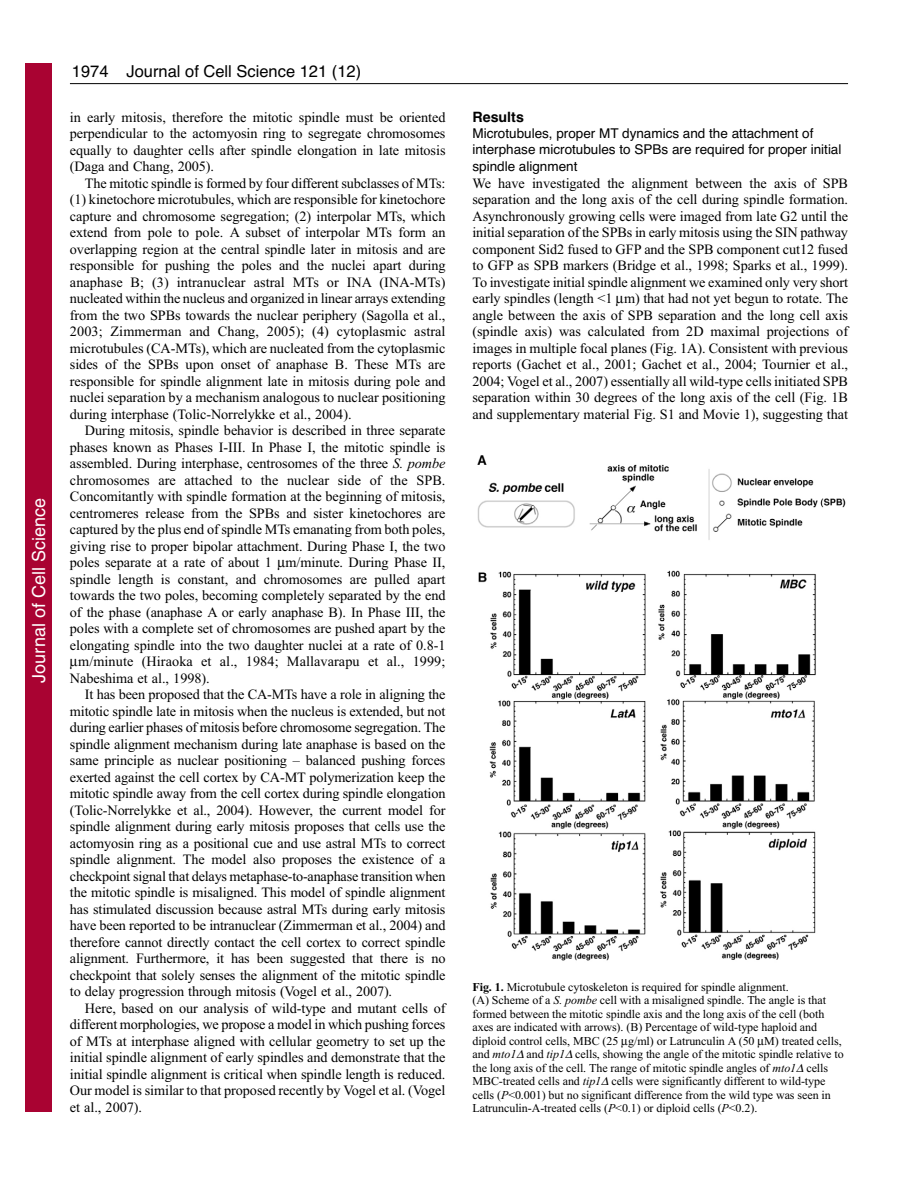
<style>
.page{position:relative;width:918px;height:1188px;background:#fff}
.page>*{position:absolute;margin:0;border:0;box-sizing:border-box;transform-origin:0 0}
.t1{font:18px "Helvetica";color:#fff}
.t2{font:16.5px "Helvetica";color:#000}
.t3{font:14.25px/16.5px "Times New Roman";letter-spacing:-.005em;color:#000;text-align:justify}
.t4{font:700 14.25px "Helvetica";color:#000}
.t5{font:13.5px/16.5px "Helvetica";color:#000}
.t6{font:12px/13.5px "Times New Roman";letter-spacing:-.005em;color:#000}
.s1{font-style:italic}
.s2{font-weight:700}
</style>
<div class="page">
<hr style="left:70px;top:83px;width:778px;height:1px;background:#000">
<img style="left:477px;top:455px;width:369px;height:506px">
<div style="left:26px;top:64px;width:26px;height:1048px;background:#a90332"></div>
<p class="t1" style="left:28px;top:683px;width:186px;rotate:-90deg">Journal of Cell Science</p>
<p class="t2" style="left:127px;top:65px;width:236px">Journal of Cell Science 121 (12)</p>
<p class="t2" style="left:72px;top:65px;width:38px">1974</p>
<p class="t3" style="left:70px;top:110px;width:377px">in early mitosis, therefore the mitotic spindle must be oriented perpendicular to the actomyosin ring to segregate chromosomes equally to daughter cells after spindle elongation in late mitosis (Daga and Chang, 2005).</p>
<p class="t3" style="left:70px;top:176px;width:377px;text-indent:15px">The mitotic spindle is formed by four different subclasses of MTs: (1) kinetochore microtubules, which are responsible for kinetochore capture and chromosome segregation; (2) interpolar MTs, which extend from pole to pole. A subset of interpolar MTs form an overlapping region at the central spindle later in mitosis and are responsible for pushing the poles and the nuclei apart during anaphase B; (3) intranuclear astral MTs or INA (INA-MTs) nucleated within the nucleus and organized in linear arrays extending from the two SPBs towards the nuclear periphery (Sagolla et al., 2003; Zimmerman and Chang, 2005); (4) cytoplasmic astral microtubules (CA-MTs), which are nucleated from the cytoplasmic sides of the SPBs upon onset of anaphase B. These MTs are responsible for spindle alignment late in mitosis during pole and nuclei separation by a mechanism analogous to nuclear positioning during interphase (Tolic-Norrelykke et al., 2004).</p>
<p class="t3" style="left:85px;top:423px;width:362px">During mitosis, spindle behavior is described in three separate</p>
<p class="t3" style="left:70px;top:440px;width:377px">phases known as Phases I-III. In Phase I, the mitotic spindle is</p>
<p class="t3" style="left:70px;top:456px;width:377px">assembled. During interphase, centrosomes of the three <span class="s1">S. pombe</span></p>
<p class="t3" style="left:70px;top:473px;width:377px">chromosomes are attached to the nuclear side of the SPB.</p>
<p class="t3" style="left:70px;top:489px;width:377px">Concomitantly with spindle formation at the beginning of mitosis,</p>
<p class="t3" style="left:70px;top:506px;width:377px">centromeres release from the SPBs and sister kinetochores are</p>
<p class="t3" style="left:70px;top:522px;width:377px">captured by the plus end of spindle MTs emanating from both poles,</p>
<p class="t3" style="left:70px;top:539px;width:377px">giving rise to proper bipolar attachment. During Phase I, the two</p>
<p class="t3" style="left:70px;top:555px;width:377px">poles separate at a rate of about 1 m/minute. During Phase II,</p>
<p class="t3" style="left:70px;top:572px;width:377px">spindle length is constant, and chromosomes are pulled apart</p>
<p class="t3" style="left:70px;top:588px;width:377px">towards the two poles, becoming completely separated by the end</p>
<p class="t3" style="left:70px;top:605px;width:377px">of the phase (anaphase A or early anaphase B). In Phase III, the</p>
<p class="t3" style="left:70px;top:621px;width:377px">poles with a complete set of chromosomes are pushed apart by the</p>
<p class="t3" style="left:70px;top:638px;width:377px">elongating spindle into the two daughter nuclei at a rate of 0.8-1</p>
<p class="t3" style="left:78px;top:654px;width:369px">m/minute (Hiraoka et al., 1984; Mallavarapu et al., 1999;</p>
<p class="t3" style="left:70px;top:671px;width:141px">Nabeshima et al., 1998).</p>
<p class="t3" style="left:85px;top:687px;width:362px">It has been proposed that the CA-MTs have a role in aligning the</p>
<p class="t3" style="left:70px;top:704px;width:377px">mitotic spindle late in mitosis when the nucleus is extended, but not</p>
<p class="t3" style="left:70px;top:720px;width:377px">during earlier phases of mitosis before chromosome segregation. The</p>
<p class="t3" style="left:70px;top:737px;width:377px">spindle alignment mechanism during late anaphase is based on the</p>
<p class="t3" style="left:70px;top:753px;width:377px">same principle as nuclear positioning – balanced pushing forces</p>
<p class="t3" style="left:70px;top:770px;width:377px">exerted against the cell cortex by CA-MT polymerization keep the</p>
<p class="t3" style="left:70px;top:786px;width:377px">mitotic spindle away from the cell cortex during spindle elongation</p>
<p class="t3" style="left:70px;top:803px;width:377px">(Tolic-Norrelykke et al., 2004). However, the current model for</p>
<p class="t3" style="left:70px;top:819px;width:377px">spindle alignment during early mitosis proposes that cells use the</p>
<p class="t3" style="left:70px;top:836px;width:377px">actomyosin ring as a positional cue and use astral MTs to correct</p>
<p class="t3" style="left:70px;top:852px;width:377px">spindle alignment. The model also proposes the existence of a</p>
<p class="t3" style="left:70px;top:869px;width:377px">checkpoint signal that delays metaphase-to-anaphase transition when</p>
<p class="t3" style="left:70px;top:885px;width:377px">the mitotic spindle is misaligned. This model of spindle alignment</p>
<p class="t3" style="left:70px;top:902px;width:377px">has stimulated discussion because astral MTs during early mitosis</p>
<p class="t3" style="left:70px;top:918px;width:377px">have been reported to be intranuclear (Zimmerman et al., 2004) and</p>
<p class="t3" style="left:70px;top:935px;width:377px">therefore cannot directly contact the cell cortex to correct spindle</p>
<p class="t3" style="left:70px;top:951px;width:377px">alignment. Furthermore, it has been suggested that there is no</p>
<p class="t3" style="left:70px;top:968px;width:377px">checkpoint that solely senses the alignment of the mitotic spindle</p>
<p class="t3" style="left:70px;top:984px;width:324px">to delay progression through mitosis (Vogel et al., 2007).</p>
<p class="t3" style="left:85px;top:1001px;width:362px">Here, based on our analysis of wild-type and mutant cells of</p>
<p class="t3" style="left:70px;top:1017px;width:377px">different morphologies, we propose a model in which pushing forces</p>
<p class="t3" style="left:70px;top:1034px;width:377px">of MTs at interphase aligned with cellular geometry to set up the</p>
<p class="t3" style="left:70px;top:1050px;width:377px">initial spindle alignment of early spindles and demonstrate that the</p>
<p class="t3" style="left:70px;top:1067px;width:377px">initial spindle alignment is critical when spindle length is reduced.</p>
<p class="t3" style="left:70px;top:1083px;width:377px">Our model is similar to that proposed recently by Vogel et al. (Vogel</p>
<p class="t3" style="left:70px;top:1100px;width:74px">et al., 2007).</p>
<p class="t4" style="left:472px;top:111px;width:53px">Results</p>
<p class="t5" style="left:472px;top:126px;width:370px">Microtubules, proper MT dynamics and the attachment of interphase microtubules to SPBs are required for proper initial spindle alignment</p>
<p class="t3" style="left:472px;top:176px;width:377px">We have investigated the alignment between the axis of SPB separation and the long axis of the cell during spindle formation.<br>Asynchronously growing cells were imaged from late G2 until the initial separation of the SPBs in early mitosis using the SIN pathway component Sid2 fused to GFP and the SPB component cut12 fused to GFP as SPB markers (Bridge et al., 1998; Sparks et al., 1999).<br>To investigate initial spindle alignment we examined only very short early spindles (length &lt;1 m) that had not yet begun to rotate. The angle between the axis of SPB separation and the long cell axis (spindle axis) was calculated from 2D maximal projections of images in multiple focal planes (Fig. 1A). Consistent with previous reports (Gachet et al., 2001; Gachet et al., 2004; Tournier et al., 2004; Vogel et al., 2007) essentially all wild-type cells initiated SPB separation within 30 degrees of the long axis of the cell (Fig. 1B and supplementary material Fig. S1 and Movie 1), suggesting that</p>
<p class="t6" style="left:472px;top:981px;width:373px"><span class="s2">Fig. 1.</span> Microtubule cytoskeleton is required for spindle alignment.<br>(A) Scheme of a <span class="s1">S. pombe</span> cell with a misaligned spindle. The angle is that formed between the mitotic spindle axis and the long axis of the cell (both axes are indicated with arrows). (B) Percentage of wild-type haploid and diploid control cells, MBC (25 g/ml) or Latrunculin A (50 M) treated cells, and <span class="s1">mto1</span> and <span class="s1">tip1</span> cells, showing the angle of the mitotic spindle relative to the long axis of the cell. The range of mitotic spindle angles of <span class="s1">mto1</span> cells MBC-treated cells and <span class="s1">tip1</span> cells were significantly different to wild-type cells (<span class="s1">P</span>&lt;0.001) but no significant difference from the wild type was seen in Latrunculin-A-treated cells (<span class="s1">P</span>&lt;0.1) or diploid cells (<span class="s1">P</span>&lt;0.2).</p>
</div>
